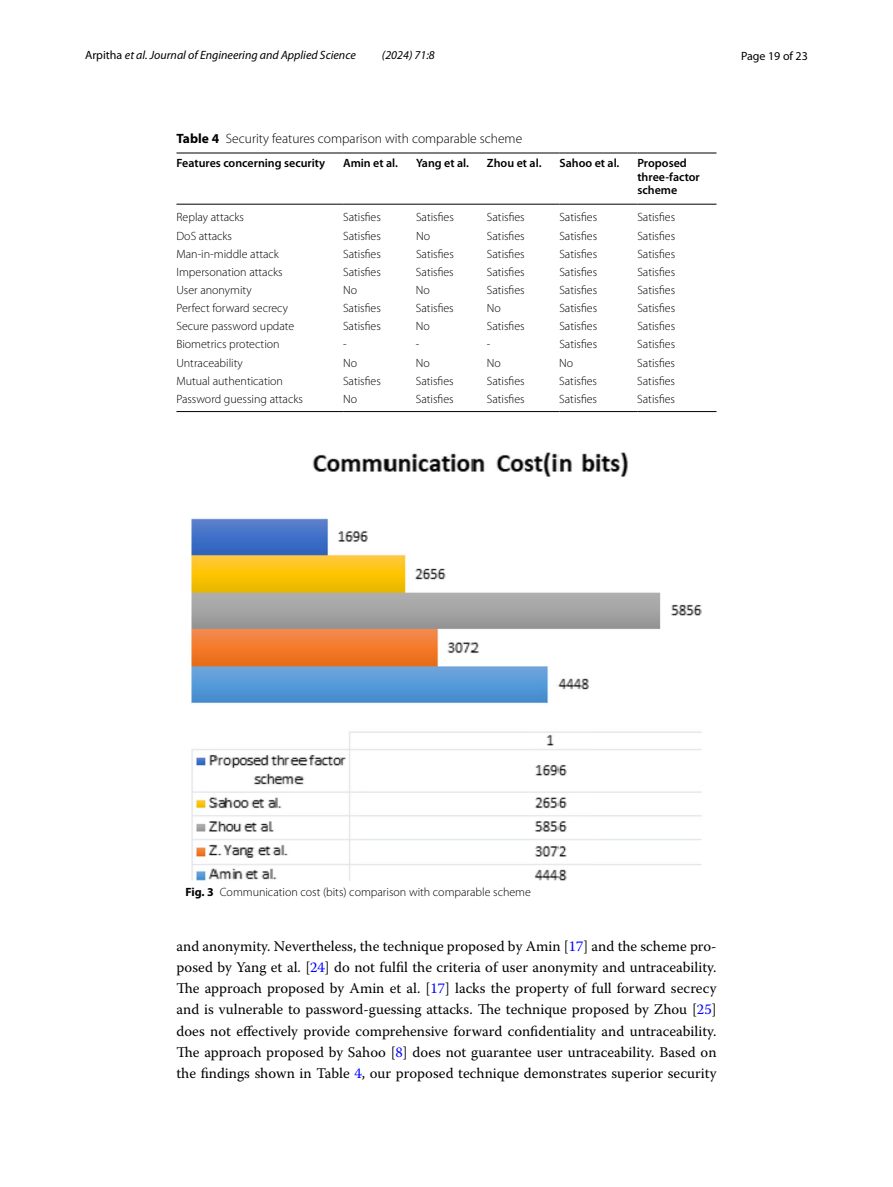
<style>
.page{position:relative;width:893px;height:1187px;background:#fff}
.page>*{position:absolute;margin:0;border:0;box-sizing:border-box;transform-origin:0 0}
.t1{font:14.7px/21.3px "Warnock Pro";color:#000;text-align:justify}
.t2{font:300 13.5px "Myriad Pro";color:#000}
.t3{font:300 12px "Myriad Pro";color:#000}
.t4{font:600 12px/13.5px "Myriad Pro";color:#000}
.t5{font:italic 12px "Myriad Pro";color:#000}
.t6{font:12px "Myriad Pro";color:#000}
.s1{font-style:normal}
.s2{font-weight:700}
.s3{color:#00f}
</style>
<div class="page">
<hr style="left:176px;top:153px;width:167px;height:1px;background:#000">
<hr style="left:176px;top:204px;width:167px;height:1px;background:#000">
<hr style="left:343px;top:153px;width:73px;height:1px;background:#000">
<hr style="left:343px;top:204px;width:73px;height:1px;background:#000">
<hr style="left:416px;top:153px;width:71px;height:1px;background:#000">
<hr style="left:416px;top:204px;width:71px;height:1px;background:#000">
<hr style="left:487px;top:153px;width:72px;height:1px;background:#000">
<hr style="left:487px;top:204px;width:72px;height:1px;background:#000">
<hr style="left:559px;top:153px;width:78px;height:1px;background:#000">
<hr style="left:559px;top:204px;width:78px;height:1px;background:#000">
<hr style="left:637px;top:153px;width:79px;height:1px;background:#000">
<hr style="left:637px;top:204px;width:79px;height:1px;background:#000">
<hr style="left:176px;top:411px;width:167px;height:1px;background:#000">
<hr style="left:343px;top:411px;width:73px;height:1px;background:#000">
<hr style="left:416px;top:411px;width:71px;height:1px;background:#000">
<hr style="left:487px;top:411px;width:72px;height:1px;background:#000">
<hr style="left:559px;top:411px;width:78px;height:1px;background:#000">
<hr style="left:637px;top:411px;width:79px;height:1px;background:#000">
<img style="left:191px;top:452px;width:511px;height:428px">
<p class="t5" style="left:85px;top:48px;width:272px"><span class="s1">Arpitha</span> et al. Journal of Engineering and Applied Science</p>
<p class="t5" style="left:382px;top:48px;width:54px">(2024) 71:8</p>
<p class="t6" style="left:741px;top:48px;width:68px">Page 19 of 23</p>
<p class="t2" style="left:176px;top:131px;width:347px"><span class="s2">Table 4</span> Security features comparison with comparable scheme</p>
<p class="t4" style="left:176px;top:156px;width:150px">Features concerning security</p>
<p class="t4" style="left:343px;top:156px;width:56px">Amin et al.</p>
<p class="t4" style="left:416px;top:156px;width:55px">Yang et al.</p>
<p class="t4" style="left:487px;top:156px;width:56px">Zhou et al.</p>
<p class="t4" style="left:559px;top:156px;width:62px">Sahoo et al.</p>
<p class="t4" style="left:637px;top:156px;width:64px">Proposed three-factor scheme</p>
<p class="t3" style="left:176px;top:211px;width:69px">Replay attacks</p>
<p class="t3" style="left:343px;top:211px;width:39px">Satisfies</p>
<p class="t3" style="left:416px;top:211px;width:39px">Satisfies</p>
<p class="t3" style="left:487px;top:211px;width:39px">Satisfies</p>
<p class="t3" style="left:559px;top:211px;width:39px">Satisfies</p>
<p class="t3" style="left:637px;top:211px;width:39px">Satisfies</p>
<p class="t3" style="left:176px;top:229px;width:57px">DoS attacks</p>
<p class="t3" style="left:343px;top:229px;width:39px">Satisfies</p>
<p class="t3" style="left:416px;top:229px;width:16px">No</p>
<p class="t3" style="left:487px;top:229px;width:39px">Satisfies</p>
<p class="t3" style="left:559px;top:229px;width:39px">Satisfies</p>
<p class="t3" style="left:637px;top:229px;width:39px">Satisfies</p>
<p class="t3" style="left:176px;top:247px;width:104px">Man-in-middle attack</p>
<p class="t3" style="left:343px;top:247px;width:39px">Satisfies</p>
<p class="t3" style="left:416px;top:247px;width:39px">Satisfies</p>
<p class="t3" style="left:487px;top:247px;width:39px">Satisfies</p>
<p class="t3" style="left:559px;top:247px;width:39px">Satisfies</p>
<p class="t3" style="left:637px;top:247px;width:39px">Satisfies</p>
<p class="t3" style="left:176px;top:265px;width:108px">Impersonation attacks</p>
<p class="t3" style="left:343px;top:265px;width:39px">Satisfies</p>
<p class="t3" style="left:416px;top:265px;width:39px">Satisfies</p>
<p class="t3" style="left:487px;top:265px;width:39px">Satisfies</p>
<p class="t3" style="left:559px;top:265px;width:39px">Satisfies</p>
<p class="t3" style="left:637px;top:265px;width:39px">Satisfies</p>
<p class="t3" style="left:176px;top:283px;width:77px">User anonymity</p>
<p class="t3" style="left:343px;top:283px;width:16px">No</p>
<p class="t3" style="left:416px;top:283px;width:16px">No</p>
<p class="t3" style="left:487px;top:283px;width:39px">Satisfies</p>
<p class="t3" style="left:559px;top:283px;width:39px">Satisfies</p>
<p class="t3" style="left:637px;top:283px;width:39px">Satisfies</p>
<p class="t3" style="left:176px;top:301px;width:113px">Perfect forward secrecy</p>
<p class="t3" style="left:343px;top:301px;width:39px">Satisfies</p>
<p class="t3" style="left:416px;top:301px;width:39px">Satisfies</p>
<p class="t3" style="left:487px;top:301px;width:16px">No</p>
<p class="t3" style="left:559px;top:301px;width:39px">Satisfies</p>
<p class="t3" style="left:637px;top:301px;width:39px">Satisfies</p>
<p class="t3" style="left:176px;top:320px;width:120px">Secure password update</p>
<p class="t3" style="left:343px;top:320px;width:39px">Satisfies</p>
<p class="t3" style="left:416px;top:320px;width:16px">No</p>
<p class="t3" style="left:487px;top:320px;width:39px">Satisfies</p>
<p class="t3" style="left:559px;top:320px;width:39px">Satisfies</p>
<p class="t3" style="left:637px;top:320px;width:39px">Satisfies</p>
<p class="t3" style="left:176px;top:338px;width:105px">Biometrics protection</p>
<p class="t3" style="left:343px;top:338px;width:5px">-</p>
<p class="t3" style="left:416px;top:338px;width:5px">-</p>
<p class="t3" style="left:487px;top:338px;width:5px">-</p>
<p class="t3" style="left:559px;top:338px;width:39px">Satisfies</p>
<p class="t3" style="left:637px;top:338px;width:39px">Satisfies</p>
<p class="t3" style="left:176px;top:356px;width:68px">Untraceability</p>
<p class="t3" style="left:343px;top:356px;width:16px">No</p>
<p class="t3" style="left:416px;top:356px;width:16px">No</p>
<p class="t3" style="left:487px;top:356px;width:16px">No</p>
<p class="t3" style="left:559px;top:356px;width:16px">No</p>
<p class="t3" style="left:637px;top:356px;width:39px">Satisfies</p>
<p class="t3" style="left:176px;top:374px;width:108px">Mutual authentication</p>
<p class="t3" style="left:343px;top:374px;width:39px">Satisfies</p>
<p class="t3" style="left:416px;top:374px;width:39px">Satisfies</p>
<p class="t3" style="left:487px;top:374px;width:39px">Satisfies</p>
<p class="t3" style="left:559px;top:374px;width:39px">Satisfies</p>
<p class="t3" style="left:637px;top:374px;width:39px">Satisfies</p>
<p class="t3" style="left:176px;top:392px;width:128px">Password guessing attacks</p>
<p class="t3" style="left:343px;top:392px;width:16px">No</p>
<p class="t3" style="left:416px;top:392px;width:39px">Satisfies</p>
<p class="t3" style="left:487px;top:392px;width:39px">Satisfies</p>
<p class="t3" style="left:559px;top:392px;width:39px">Satisfies</p>
<p class="t3" style="left:637px;top:392px;width:39px">Satisfies</p>
<p class="t3" style="left:185px;top:885px;width:347px"><span class="s2">Fig. 3</span> Communication cost (bits) comparison with comparable scheme</p>
<p class="t1" style="left:176px;top:934px;width:542px">and anonymity. Nevertheless, the technique proposed by Amin [<span class="s3">17</span>] and the scheme pro&shy;posed by Yang et al. [<span class="s3">24</span>] do not fulfil the criteria of user anonymity and untraceability.<br>The approach proposed by Amin et al. [<span class="s3">17</span>] lacks the property of full forward secrecy and is vulnerable to password-guessing attacks. The technique proposed by Zhou [<span class="s3">25</span>] does not effectively provide comprehensive forward confidentiality and untraceability.<br>The approach proposed by Sahoo [<span class="s3">8</span>] does not guarantee user untraceability. Based on the findings shown in Table <span class="s3">4</span>, our proposed technique demonstrates superior security</p>
</div>
